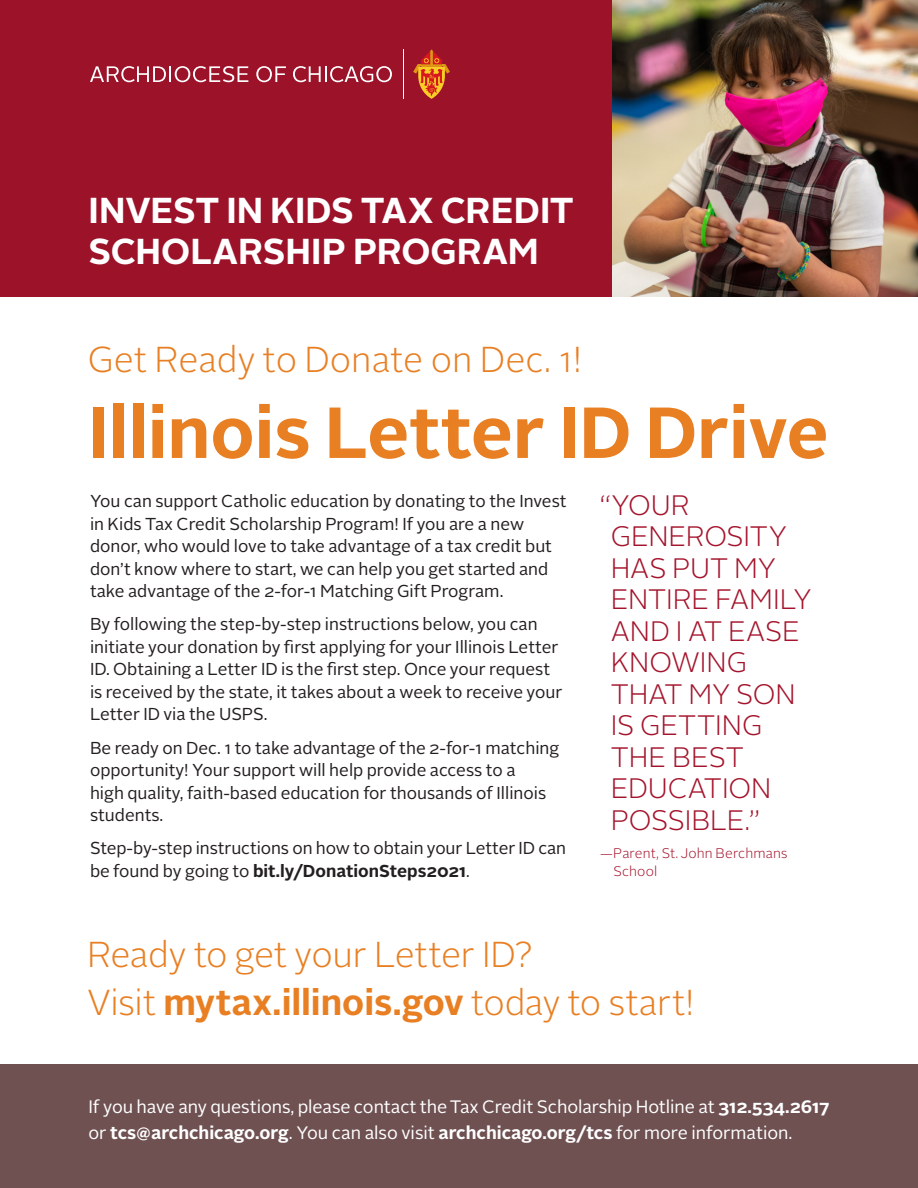
<style>
.page{position:relative;width:918px;height:1188px;background:#fff}
.page>*{position:absolute;margin:0;border:0;box-sizing:border-box;transform-origin:0 0}
.head1{font:700 72px "Alright Sans";color:#e87f23}
.head1-2{font:300 36px/48px "Alright Sans";letter-spacing:-.005em;color:#e87f23}
.title_20_24{font:700 36px/41.2px "Alright Sans";letter-spacing:-.005em;color:#fff}
.head1-3{font:300 28.2px/31.5px "Alright Sans";letter-spacing:-.005em;color:#a4142c}
.text_line{font:18px/25.5px "Alright Sans";letter-spacing:-.005em;color:#fff}
.text_10_13{font:17.25px/22.5px "Alright Sans";color:#231f20}
.head1-4{font:300 13.8px/18px "Alright Sans";letter-spacing:.01em;color:#a4142c}
.s1{font-weight:700}
.s2{font-size:16.5px}
</style>
<div class="page">
<div style="left:0;top:1064px;width:918px;height:124px;background:#6f5152"></div>
<img style="left:612px;top:0;width:306px;height:297px">
<div style="left:0;top:0;width:612px;height:297px;background:#9b1229"></div>
<hr style="left:404px;top:50px;width:1px;height:49px;background:#fff">
<svg style="left:90px;top:66px;width:158px;height:16px"></svg>
<svg style="left:256px;top:66px;width:30px;height:16px"></svg>
<svg style="left:293px;top:66px;width:99px;height:16px"></svg>
<svg style="left:413px;top:50px;width:37px;height:49px"></svg>
<p class="title_20_24" style="left:88px;top:190px;width:487px">INVEST IN KIDS TAX CREDIT<br>SCHOLARSHIP PROGRAM</p>
<p class="head1-2" style="left:88px;top:336px;width:496px">Get Ready to Donate on Dec. 1!</p>
<p class="head1" style="left:88px;top:382px;width:742px">Illinois Letter ID Drive</p>
<p class="text_10_13" style="left:90px;top:490px;width:478px">You can support Catholic education by donating to the Invest in Kids Tax Credit Scholarship Program! If you are a new donor, who would love to take advantage of a tax credit but don’t know where to start, we can help you get started and take advantage of the 2-for-1 Matching Gift Program.</p>
<p class="text_10_13" style="left:90px;top:613px;width:474px">By following the step-by-step instructions below, you can initiate your donation by first applying for your Illinois Letter ID. Obtaining a Letter ID is the first step. Once your request is received by the state, it takes about a week to receive your Letter ID via the USPS.</p>
<p class="text_10_13" style="left:90px;top:737px;width:471px">Be ready on Dec. 1 to take advantage of the 2-for-1 matching opportunity! Your support will help provide access to a<br>high quality, faith-based education for thousands of Illinois students.</p>
<p class="text_10_13" style="left:90px;top:838px;width:478px">Step-by-step instructions on how to obtain your Letter ID can be found by going to <span class="s1">bit.ly/DonationSteps2021</span><span class="s2">.</span></p>
<p class="head1-3" style="left:611px;top:490px;width:202px;text-indent:-11px">“YOUR<br>GENEROSITY<br>HAS PUT MY<br>ENTIRE FAMILY<br>AND I AT EASE<br>KNOWING<br>THAT MY SON<br>IS GETTING<br>THE BEST<br>EDUCATION<br>POSSIBLE.”</p>
<p class="head1-4" style="left:614px;top:844px;width:175px;text-indent:-14px">—Parent, St. John Berchmans<br>School</p>
<p class="head1-2" style="left:87px;top:931px;width:609px">Ready to get your Letter ID?<br>Visit <span class="s1">mytax.illinois.gov</span> today to start!</p>
<p class="text_line" style="left:88px;top:1094px;width:743px">If you have any questions, please contact the Tax Credit Scholarship Hotline at <span class="s1">312.534.2617 </span>or <span class="s1">tcs@archchicago.org</span>. You can also visit <span class="s1">archchicago.org/tcs</span> for more information.</p>
</div>
